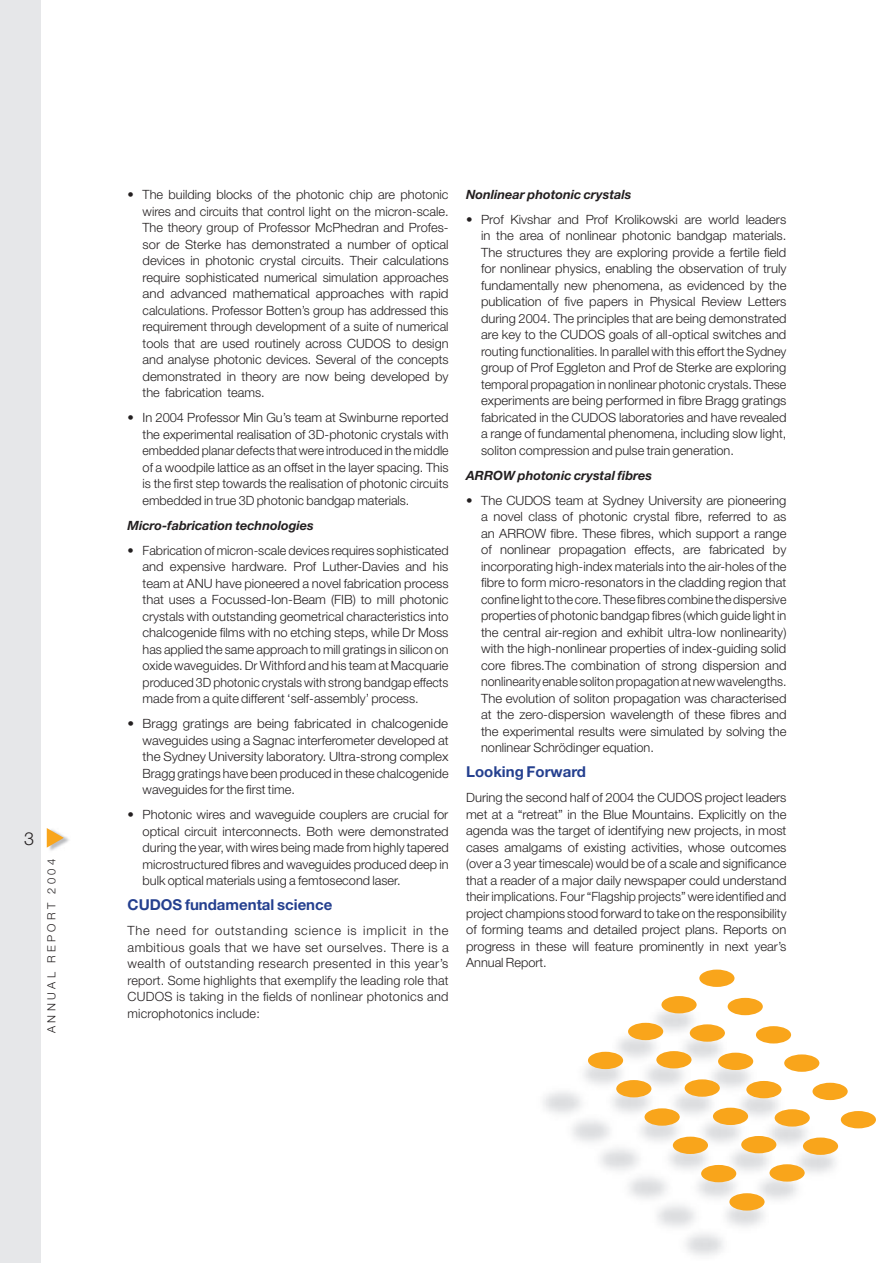
<style>
.page{position:relative;width:893px;height:1263px;background:#fff}
.page>*{position:absolute;margin:0;border:0;box-sizing:border-box;transform-origin:0 0}
.t1{font:300 18px "Helvetica Neue";color:#231f20}
.t2{font:700 15px "Helvetica Neue";color:#25408f}
.t3{font:300 12.75px/16.5px "Helvetica Neue";color:#231f20;text-align:justify}
.t4{font:300 12.75px/16.5px "Helvetica Neue";color:#231f20;text-align:justify;scale:1.05 1}
.t5{font:italic 700 12.75px "Helvetica Neue";color:#231f20}
.t6{font:300 11.25px "Helvetica Neue";letter-spacing:.3em;color:#231f20}
</style>
<div class="page">
<div style="left:0;top:0;width:40px;height:1263px;background:#e6e7e9"></div>
<img style="left:49px;top:836px;width:20px;height:15px">
<svg style="left:47px;top:828px;width:17px;height:20px"></svg>
<img style="left:543px;top:1001px;width:301px;height:255px">
<div style="left:699px;top:969px;width:35px;height:18px;background:#f9a51b;border-radius:50%"></div>
<div style="left:728px;top:998px;width:35px;height:17px;background:#f9a51b;border-radius:50%"></div>
<div style="left:756px;top:1026px;width:35px;height:17px;background:#f9a51b;border-radius:50%"></div>
<div style="left:784px;top:1054px;width:35px;height:18px;background:#f9a51b;border-radius:50%"></div>
<div style="left:812px;top:1083px;width:36px;height:17px;background:#f9a51b;border-radius:50%"></div>
<div style="left:841px;top:1111px;width:35px;height:17px;background:#f9a51b;border-radius:50%"></div>
<div style="left:661px;top:996px;width:36px;height:17px;background:#f9a51b;border-radius:50%"></div>
<div style="left:690px;top:1024px;width:35px;height:18px;background:#f9a51b;border-radius:50%"></div>
<div style="left:718px;top:1053px;width:35px;height:17px;background:#f9a51b;border-radius:50%"></div>
<div style="left:746px;top:1081px;width:35px;height:17px;background:#f9a51b;border-radius:50%"></div>
<div style="left:775px;top:1109px;width:35px;height:17px;background:#f9a51b;border-radius:50%"></div>
<div style="left:803px;top:1137px;width:35px;height:18px;background:#f9a51b;border-radius:50%"></div>
<div style="left:628px;top:1023px;width:35px;height:17px;background:#f9a51b;border-radius:50%"></div>
<div style="left:656px;top:1051px;width:35px;height:17px;background:#f9a51b;border-radius:50%"></div>
<div style="left:685px;top:1079px;width:35px;height:18px;background:#f9a51b;border-radius:50%"></div>
<div style="left:713px;top:1108px;width:35px;height:17px;background:#f9a51b;border-radius:50%"></div>
<div style="left:741px;top:1136px;width:35px;height:17px;background:#f9a51b;border-radius:50%"></div>
<div style="left:769px;top:1164px;width:36px;height:17px;background:#f9a51b;border-radius:50%"></div>
<div style="left:588px;top:1052px;width:35px;height:17px;background:#f9a51b;border-radius:50%"></div>
<div style="left:616px;top:1080px;width:35px;height:17px;background:#f9a51b;border-radius:50%"></div>
<div style="left:644px;top:1108px;width:36px;height:18px;background:#f9a51b;border-radius:50%"></div>
<div style="left:673px;top:1137px;width:35px;height:17px;background:#f9a51b;border-radius:50%"></div>
<div style="left:701px;top:1165px;width:35px;height:17px;background:#f9a51b;border-radius:50%"></div>
<div style="left:729px;top:1193px;width:36px;height:17px;background:#f9a51b;border-radius:50%"></div>
<h1 class="t1" style="left:24px;top:827px;width:12px">3</h1>
<p class="t6" style="left:45px;top:1033px;width:176px;rotate:-90deg">ANNUAL REPORT 2004</p>
<p class="t3" style="left:143px;top:186px;width:308px;text-indent:-15px">• The building blocks of the photonic chip are photonic wires and circuits that control light on the micron-scale.<br>The theory group of Professor McPhedran and Profes&shy;sor de Sterke has demonstrated a number of optical devices in photonic crystal circuits. Their calculations require sophisticated numerical simulation approaches and advanced mathematical approaches with rapid calculations. Professor Botten’s group has addressed this requirement through development of a suite of numerical tools that are used routinely across CUDOS to design and analyse photonic devices. Several of the concepts demonstrated in theory are now being developed by the fabrication teams.</p>
<p class="t3" style="left:143px;top:409px;width:308px;text-indent:-15px">• In 2004 Professor Min Gu’s team at Swinburne reported the experimental realisation of 3D-photonic crystals with embedded planar defects that were introduced in the middle of a woodpile lattice as an offset in the layer spacing. This is the first step towards the realisation of photonic circuits embedded in true 3D photonic bandgap materials.</p>
<p class="t5" style="left:128px;top:517px;width:188px">Micro-fabrication technologies</p>
<p class="t3" style="left:143px;top:542px;width:308px;text-indent:-15px">• Fabrication of micron-scale devices requires sophisticated and expensive hardware. Prof Luther-Davies and his team at ANU have pioneered a novel fabrication process that uses a Focussed-Ion-Beam (FIB) to mill photonic crystals with outstanding geometrical characteristics into chalcogenide films with no etching steps, while Dr Moss has applied the same approach to mill gratings in silicon on oxide waveguides. Dr Withford and his team at Macquarie produced 3D photonic crystals with strong bandgap effects made from a quite different ‘self-assembly’ process.</p>
<p class="t4" style="left:143px;top:715px;width:293px;text-indent:-15px">• Bragg gratings are being fabricated in chalcogenide waveguides using a Sagnac interferometer developed at the Sydney University laboratory. Ultra-strong complex Bragg gratings have been produced in these chalcogenide waveguides for the first time.</p>
<p class="t3" style="left:143px;top:806px;width:308px;text-indent:-15px">• Photonic wires and waveguide couplers are crucial for optical circuit interconnects. Both were demonstrated during the year, with wires being made from highly tapered microstructured fibres and waveguides produced deep in bulk optical materials using a femtosecond laser.</p>
<p class="t2" style="left:128px;top:896px;width:206px">CUDOS fundamental science</p>
<p class="t3" style="left:128px;top:922px;width:323px">The need for outstanding science is implicit in the ambitious goals that we have set ourselves. There is a wealth of outstanding research presented in this year’s report. Some highlights that exemplify the leading role that CUDOS is taking in the fields of nonlinear photonics and microphotonics include:</p>
<p class="t5" style="left:466px;top:186px;width:167px">Nonlinear photonic crystals</p>
<p class="t3" style="left:481px;top:211px;width:307px;text-indent:-15px">• Prof Kivshar and Prof Krolikowski are world leaders in the area of nonlinear photonic bandgap materials.<br>The structures they are exploring provide a fertile field for nonlinear physics, enabling the observation of truly fundamentally new phenomena, as evidenced by the publication of five papers in Physical Review Letters during 2004. The principles that are being demonstrated are key to the CUDOS goals of all-optical switches and routing functionalities. In parallel with this effort the Sydney group of Prof Eggleton and Prof de Sterke are exploring temporal propagation in nonlinear photonic crystals. These experiments are being performed in fibre Bragg gratings fabricated in the CUDOS laboratories and have revealed a range of fundamental phenomena, including slow light, soliton compression and pulse train generation.</p>
<p class="t5" style="left:466px;top:467px;width:187px">ARROW photonic crystal fibres</p>
<p class="t3" style="left:481px;top:492px;width:307px;text-indent:-15px">• The CUDOS team at Sydney University are pioneering a novel class of photonic crystal fibre, referred to as an ARROW fibre. These fibres, which support a range of nonlinear propagation effects, are fabricated by incorporating high-index materials into the air-holes of the fibre to form micro-resonators in the cladding region that confine light to the core. These fibres combine the dispersive properties of photonic bandgap fibres (which guide light in the central air-region and exhibit ultra-low nonlinearity) with the high-nonlinear properties of index-guiding solid core fibres.The combination of strong dispersion and nonlinearity enable soliton propagation at new wavelengths.<br>The evolution of soliton propagation was characterised at the zero-dispersion wavelength of these fibres and the experimental results were simulated by solving the nonlinear Schrödinger equation.</p>
<p class="t2" style="left:466px;top:763px;width:121px">Looking Forward</p>
<p class="t3" style="left:466px;top:789px;width:322px">During the second half of 2004 the CUDOS project leaders met at a “retreat” in the Blue Mountains. Explicitly on the agenda was the target of identifying new projects, in most cases amalgams of existing activities, whose outcomes (over a 3 year timescale) would be of a scale and significance that a reader of a major daily newspaper could understand their implications. Four “Flagship projects” were identified and project champions stood forward to take on the responsibility of forming teams and detailed project plans. Reports on progress in these will feature prominently in next year’s Annual Report.</p>
</div>
